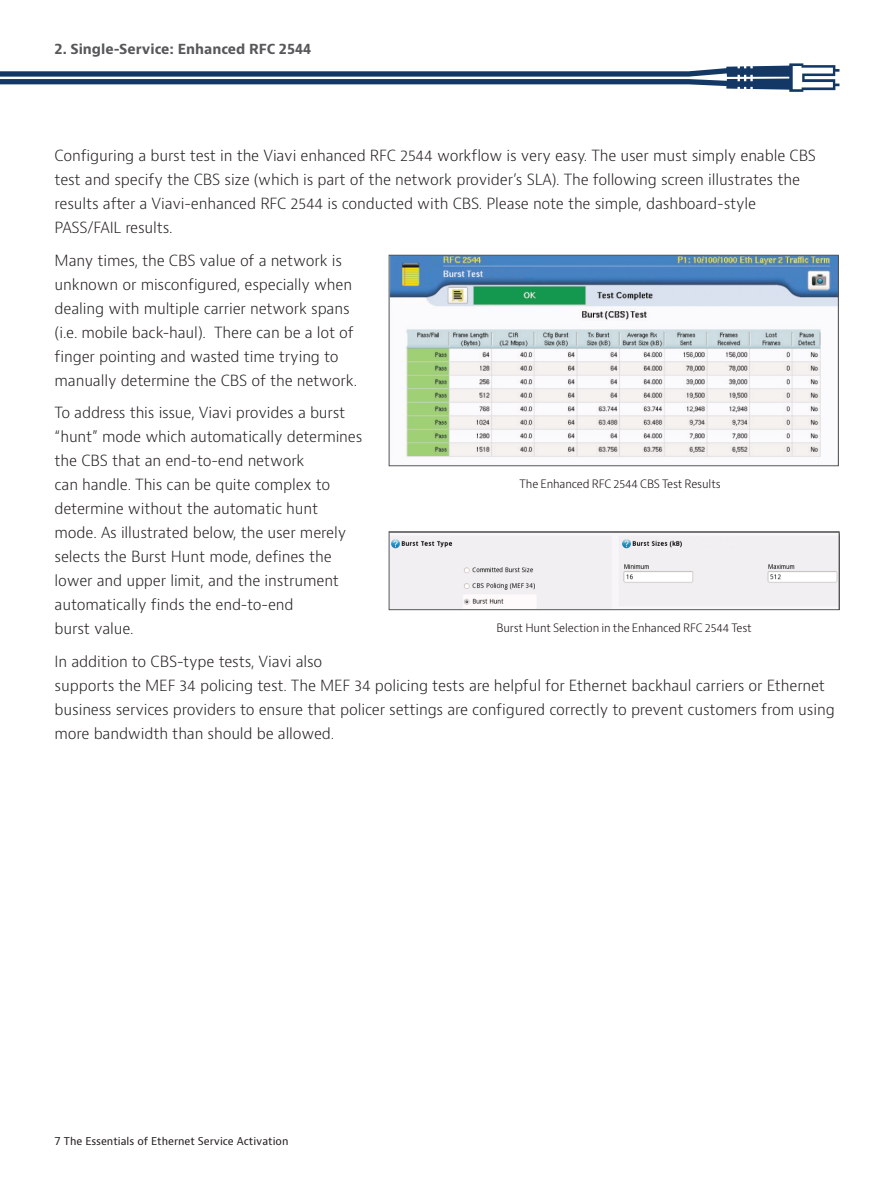
<style>
.page{position:relative;width:893px;height:1191px;background:#fff}
.page>*{position:absolute;margin:0;border:0;box-sizing:border-box;transform-origin:0 0}
.t1{font:300 15px/24px "Bernino Sans";letter-spacing:-.01em;color:#231f20}
.t2{font:700 13.5px "Bernino Sans";color:#57585a}
.t3{font:300 11.25px "Bernino Sans";letter-spacing:-.01em;color:#110a0c}
.t4{font:10.5px "Bernino Sans";color:#231f20}
</style>
<div class="page">
<svg style="left:0;top:63px;width:839px;height:29px"></svg>
<img style="left:391px;top:257px;width:446px;height:200px">
<div style="left:389px;top:255px;width:450px;height:211px;border:1px solid #57585a"></div>
<img style="left:391px;top:535px;width:446px;height:73px">
<div style="left:389px;top:531px;width:450px;height:79px;border:1px solid #57585a"></div>
<p class="t2" style="left:55px;top:40px;width:258px">2. Single-Service: Enhanced RFC 2544</p>
<p class="t1" style="left:55px;top:144px;width:763px">Configuring a burst test in the Viavi enhanced RFC 2544 workflow is very easy. The user must simply enable CBS test and specify the CBS size (which is part of the network provider’s SLA). The following screen illustrates the results after a Viavi-enhanced RFC 2544 is conducted with CBS. Please note the simple, dashboard-style PASS/FAIL results.</p>
<p class="t1" style="left:55px;top:248px;width:304px">Many times, the CBS value of a network is unknown or misconfigured, especially when dealing with multiple carrier network spans (i.e. mobile back-haul). There can be a lot of finger pointing and wasted time trying to manually determine the CBS of the network.</p>
<p class="t1" style="left:55px;top:401px;width:309px">To address this issue, Viavi provides a burst “hunt” mode which automatically determines the CBS that an end-to-end network<br>can handle. This can be quite complex to determine without the automatic hunt mode. As illustrated below, the user merely selects the Burst Hunt mode, defines the lower and upper limit, and the instrument automatically finds the end-to-end<br>burst value.</p>
<p class="t1" style="left:55px;top:649px;width:782px">In addition to CBS-type tests, Viavi also<br>supports the MEF 34 policing test. The MEF 34 policing tests are helpful for Ethernet backhaul carriers or Ethernet business services providers to ensure that policer settings are configured correctly to prevent customers from using more bandwidth than should be allowed.</p>
<p class="t3" style="left:520px;top:477px;width:203px">The Enhanced RFC 2544 CBS Test Results</p>
<p class="t3" style="left:496px;top:620px;width:257px">Burst Hunt Selection in the Enhanced RFC 2544 Test</p>
<p class="t4" style="left:55px;top:1134px;width:235px">7 The Essentials of Ethernet Service Activation</p>
</div>
